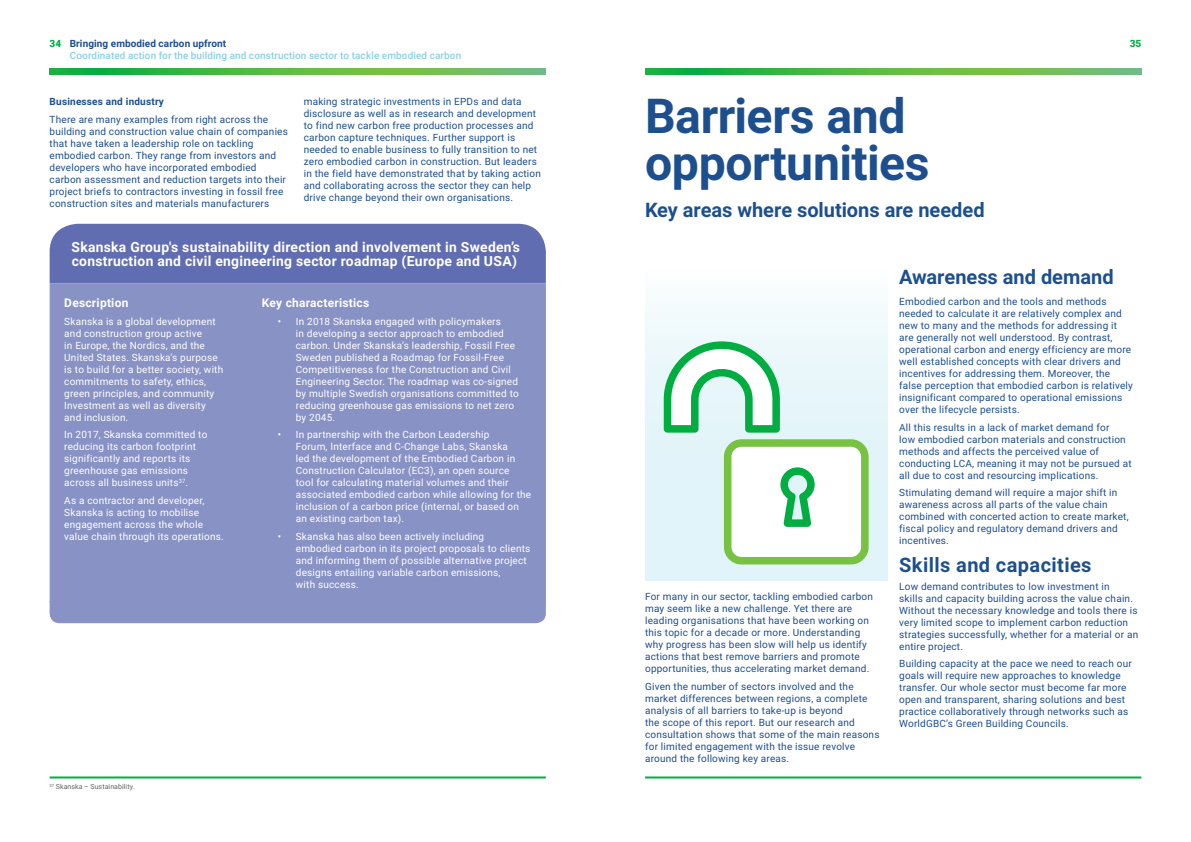
<style>
.page{position:relative;width:1191px;height:842px;background:#fff}
.page>*{position:absolute;margin:0;border:0;box-sizing:border-box;transform-origin:0 0}
.Header_Blue{font:700 48.1px/46.4px "Roboto";letter-spacing:-.01em;color:#1d4f8f}
.Sub_Header_Blue{font:700 20px "Roboto";color:#1d4f8f}
.Body{font:700 20px "Roboto";letter-spacing:.02em;color:#1d4f8f}
.t1{font:700 14px/14px "Roboto";letter-spacing:.02em;color:#fff}
.Body-2{font:700 12px "Roboto";letter-spacing:.02em;color:#fff}
.Body-3{font:10px/12px "Roboto";letter-spacing:.02em;color:#1d4f8f}
.Body-4{font:10px/12px "Roboto";letter-spacing:.02em;color:#fff}
.t2{font:500 10px "Roboto";letter-spacing:.01em;color:#89d1e5}
.Body-5{font:700 10px "Roboto";letter-spacing:.01em;color:#1d4f8f}
.t3{font:900 10px "Roboto";color:#00ae41}
.Footnote{font:7px "Roboto";letter-spacing:.01em;color:#636366}
.s1{font-weight:900;color:#00ae41}
</style>
<div class="page">
<svg style="left:645px;top:68px;width:496px;height:6px;background:#50b94c"></svg>
<svg style="left:50px;top:68px;width:496px;height:6px;background:#50b94c"></svg>
<hr style="left:645px;top:776px;width:496px;height:2px;background:#00ae41">
<hr style="left:50px;top:776px;width:496px;height:2px;background:#00ae41">
<div style="left:50px;top:224px;width:496px;height:59px;background:#616db1"></div>
<div style="left:51px;top:284px;width:494px;height:317px;background:#8892c4"></div>
<hr style="left:50px;top:283px;width:198px;height:1px;background:#8892c4">
<hr style="left:50px;top:284px;width:1px;height:318px;background:#8892c4">
<hr style="left:248px;top:283px;width:298px;height:1px;background:#8892c4">
<hr style="left:247px;top:284px;width:1px;height:318px;background:#8892c4">
<hr style="left:545px;top:284px;width:1px;height:318px;background:#8892c4">
<div style="left:50px;top:601px;width:496px;height:22px;background:#8892c4"></div>
<div style="left:645px;top:269px;width:242px;height:312px;background:linear-gradient(to bottom,#f5fbfd,#dbf2f8)"></div>
<svg style="left:724px;top:439px;width:144px;height:125px"></svg>
<svg style="left:663px;top:341px;width:117px;height:92px"></svg>
<p class="Body-5" style="left:50px;top:36px;width:178px"><span class="s1">34</span> Bringing embodied carbon upfront</p>
<p class="t3" style="left:1129px;top:36px;width:13px">35</p>
<p class="t2" style="left:70px;top:48px;width:393px">Coordinated action for the building and construction sector to tackle embodied carbon</p>
<p class="Body-5" style="left:50px;top:94px;width:116px">Businesses and industry</p>
<p class="Body-3" style="left:50px;top:113px;width:240px">There are many examples from right across the building and construction value chain of companies that have taken a leadership role on tackling embodied carbon. They range from investors and developers who have incorporated embodied carbon assessment and reduction targets into their project briefs to contractors investing in fossil free construction sites and materials manufacturers</p>
<p class="Body-3" style="left:304px;top:95px;width:239px">making strategic investments in EPDs and data disclosure as well as in research and development to find new carbon free production processes and carbon capture techniques. Further support is needed to enable business to fully transition to net zero embodied carbon in construction. But leaders in the field have demonstrated that by taking action and collaborating across the sector they can help drive change beyond their own organisations.</p>
<p class="t1" style="left:72px;top:240px;width:450px">Skanska Group's sustainability direction and involvement in Sweden’s construction and civil engineering sector roadmap (Europe and USA)</p>
<p class="Body-2" style="left:64px;top:294px;width:66px">Description</p>
<p class="Body-4" style="left:64px;top:315px;width:160px">Skanska is a global development and construction group active<br>in Europe, the Nordics, and the<br>United States. Skanska’s purpose is to build for a better society, with commitments to safety, ethics, green principles, and community<br>Investment as well as diversity and inclusion.</p>
<p class="Body-4" style="left:64px;top:428px;width:145px">In 2017, Skanska committed to reducing its carbon footprint significantly and reports its greenhouse gas emissions across all business units<sup>37</sup>.</p>
<p class="Body-4" style="left:64px;top:494px;width:161px">As a contractor and developer,<br>Skanska is acting to mobilise engagement across the whole value chain through its operations.</p>
<p class="Header_Blue" style="left:645px;top:91px;width:286px">Barriers and opportunities</p>
<p class="Sub_Header_Blue" style="left:645px;top:195px;width:341px">Key areas where solutions are needed</p>
<p class="Sub_Header_Blue" style="left:899px;top:263px;width:216px">Awareness and demand</p>
<p class="Body-3" style="left:899px;top:295px;width:235px">Embodied carbon and the tools and methods needed to calculate it are relatively complex and new to many and the methods for addressing it are generally not well understood. By contrast, operational carbon and energy efficiency are more well established concepts with clear drivers and incentives for addressing them. Moreover, the false perception that embodied carbon is relatively insignificant compared to operational emissions over the lifecycle persists.</p>
<p class="Body-3" style="left:899px;top:421px;width:234px">All this results in a lack of market demand for<br>low embodied carbon materials and construction methods and affects the perceived value of conducting LCA, meaning it may not be pursued at all due to cost and resourcing implications.</p>
<p class="Body-3" style="left:899px;top:486px;width:231px">Stimulating demand will require a major shift in awareness across all parts of the value chain combined with concerted action to create market, fiscal policy and regulatory demand drivers and incentives.</p>
<p class="Body" style="left:899px;top:551px;width:194px">Skills and capacities</p>
<p class="Body-3" style="left:899px;top:580px;width:240px">Low demand contributes to low investment in<br>skills and capacity building across the value chain.<br>Without the necessary knowledge and tools there is very limited scope to implement carbon reduction strategies successfully, whether for a material or an entire project.</p>
<p class="Body-3" style="left:899px;top:657px;width:234px">Building capacity at the pace we need to reach our goals will require new approaches to knowledge transfer. Our whole sector must become far more open and transparent, sharing solutions and best practice collaboratively through networks such as WorldGBC’s Green Building Councils.</p>
<p class="Body-2" style="left:262px;top:294px;width:109px">Key characteristics</p>
<p class="Body-4" style="left:296px;top:315px;width:224px;text-indent:-18px">• In 2018 Skanska engaged with policymakers<br>in developing a sector approach to embodied carbon. Under Skanska’s leadership, Fossil Free Sweden published a Roadmap for Fossil-Free Competitiveness for the Construction and Civil Engineering Sector. The roadmap was co-signed by multiple Swedish organisations committed to reducing greenhouse gas emissions to net zero by 2045.</p>
<p class="Body-4" style="left:296px;top:428px;width:237px;text-indent:-18px">• In partnership with the Carbon Leadership<br>Forum, Interface and C-Change Labs, Skanska<br>led the development of the Embodied Carbon in Construction Calculator (EC3), an open source<br>tool for calculating material volumes and their associated embodied carbon while allowing for the inclusion of a carbon price (internal, or based on an existing carbon tax).</p>
<p class="Body-4" style="left:296px;top:530px;width:236px;text-indent:-18px">• Skanska has also been actively including embodied carbon in its project proposals to clients and informing them of possible alternative project designs entailing variable carbon emissions,<br>with success.</p>
<p class="Body-3" style="left:645px;top:590px;width:229px">For many in our sector, tackling embodied carbon may seem like a new challenge. Yet there are leading organisations that have been working on this topic for a decade or more. Understanding why progress has been slow will help us identify actions that best remove barriers and promote opportunities, thus accelerating market demand.</p>
<p class="Body-3" style="left:645px;top:680px;width:236px">Given the number of sectors involved and the market differences between regions, a complete analysis of all barriers to take-up is beyond<br>the scope of this report. But our research and consultation shows that some of the main reasons for limited engagement with the issue revolve around the following key areas.</p>
<p class="Footnote" style="left:50px;top:782px;width:87px"><sup>37</sup> Skanska – Sustainability.</p>
</div>
